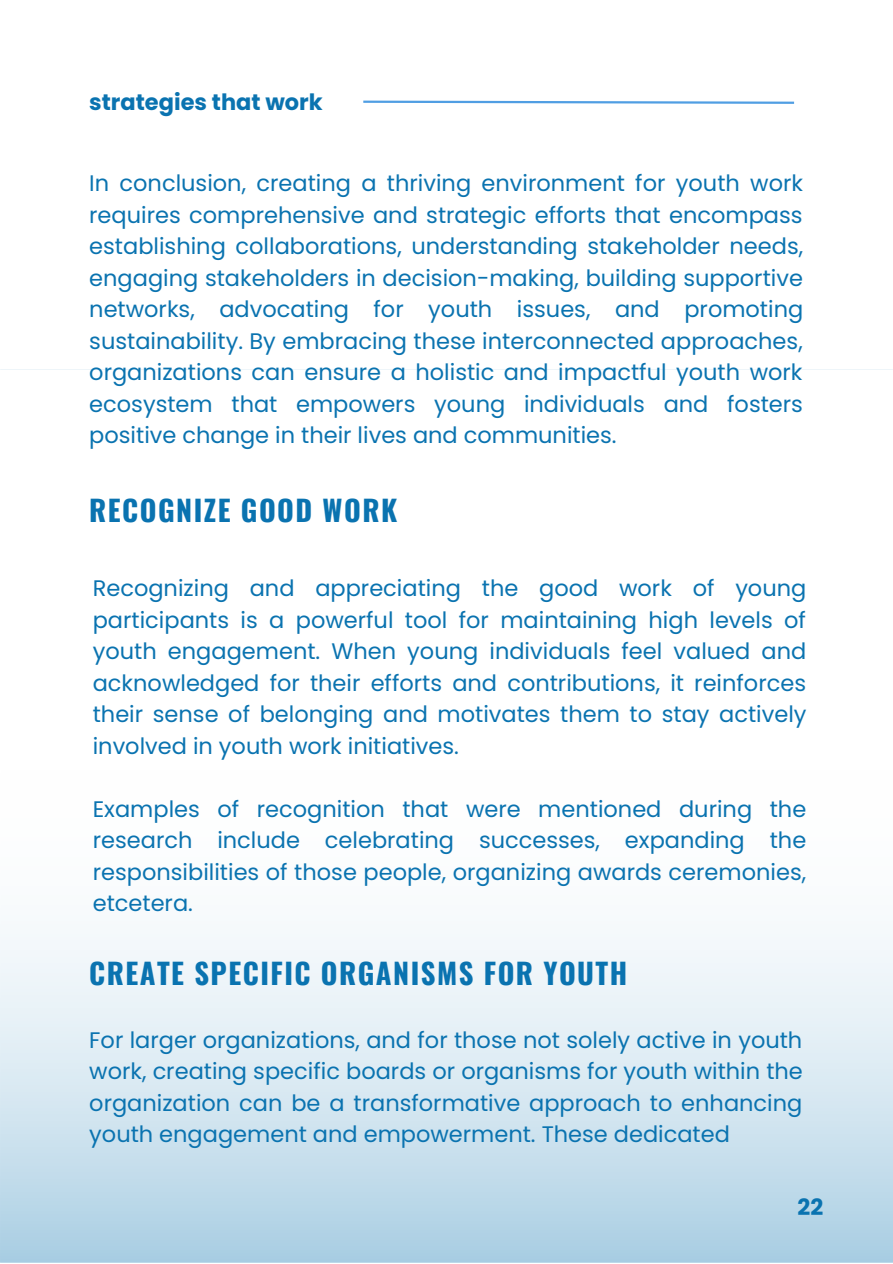
<style>
.page{position:relative;width:893px;height:1264px;background:#fff}
.page>*{position:absolute;margin:0;border:0;box-sizing:border-box;transform-origin:0 0}
.t1{font:700 28.65px "Oswald";letter-spacing:.05em;color:#0a73b0}
.t2{font:22.5px/31.5px "Poppins";color:#0a73b0;text-align:justify}
.t3{font:700 22.5px "Poppins";color:#0a73b0}
</style>
<div class="page">
<svg style="left:0;top:934px;width:892px;height:328px;background:#d3e6f0"></svg>
<svg style="left:363px;top:100px;width:432px;height:4px"></svg>
<p class="t3" style="left:89px;top:86px;width:235px">strategies that work</p>
<p class="t2" style="left:89px;top:168px;width:715px">In conclusion, creating a thriving environment for youth work requires comprehensive and strategic efforts that encompass establishing collaborations, understanding stakeholder needs, engaging stakeholders in decision-making, building supportive networks, advocating for youth issues, and promoting sustainability. By embracing these interconnected approaches, organizations can ensure a holistic and impactful youth work ecosystem that empowers young individuals and fosters positive change in their lives and communities.</p>
<p class="t1" style="left:89px;top:488px;width:309px">RECOGNIZE GOOD WORK</p>
<p class="t2" style="left:93px;top:572px;width:715px">Recognizing and appreciating the good work of young participants is a powerful tool for maintaining high levels of youth engagement. When young individuals feel valued and acknowledged for their efforts and contributions, it reinforces their sense of belonging and motivates them to stay actively involved in youth work initiatives.</p>
<p class="t2" style="left:93px;top:793px;width:715px">Examples of recognition that were mentioned during the research include celebrating successes, expanding the responsibilities of those people, organizing awards ceremonies, etcetera.</p>
<p class="t1" style="left:89px;top:951px;width:539px">CREATE SPECIFIC ORGANISMS FOR YOUTH</p>
<p class="t2" style="left:89px;top:1024px;width:715px">For larger organizations, and for those not solely active in youth work, creating specific boards or organisms for youth within the organization can be a transformative approach to enhancing youth engagement and empowerment. These dedicated</p>
<p class="t3" style="left:797px;top:1191px;width:27px">22</p>
</div>
